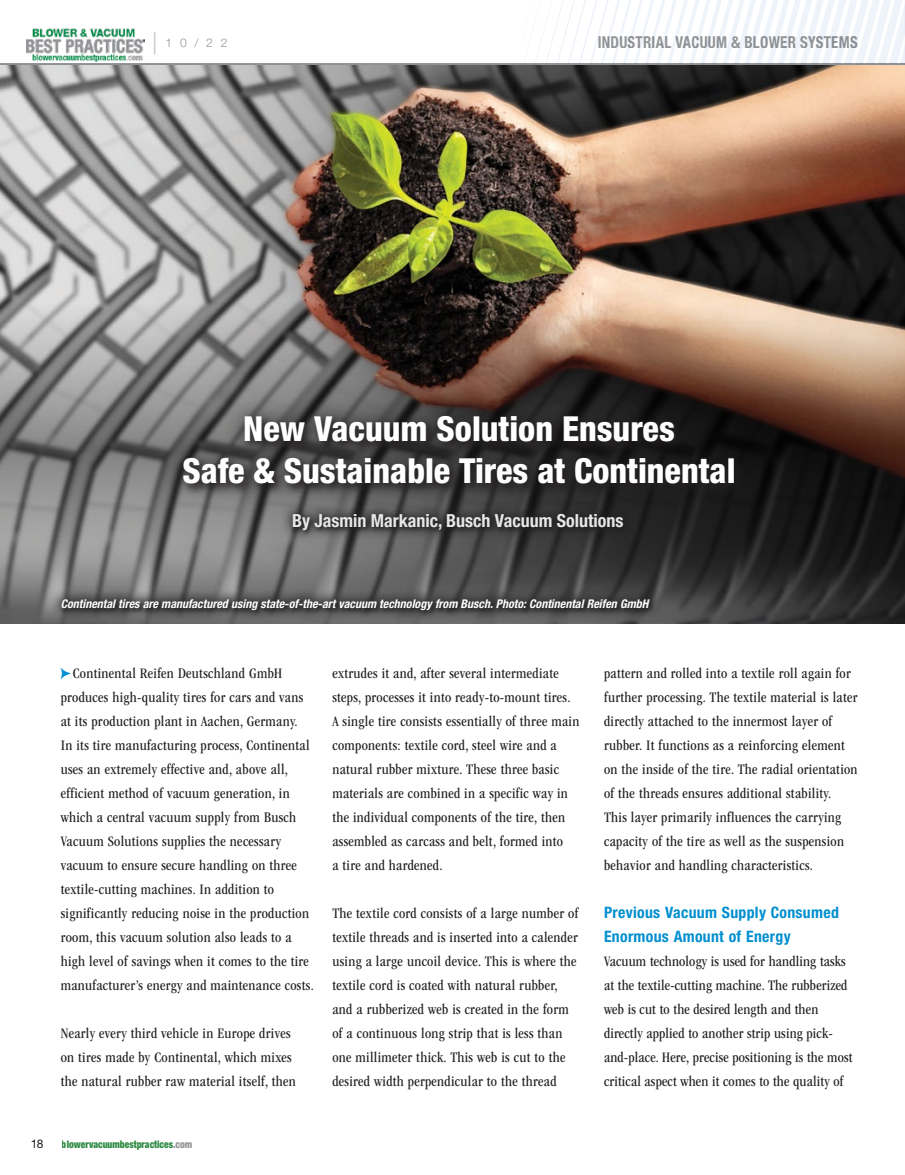
<style>
.page{position:relative;width:905px;height:1175px;background:#fff}
.page>*{position:absolute;margin:0;border:0;box-sizing:border-box;transform-origin:0 0}
.t1{font:800 condensed 34.5px/42px "Helvetica Neue LT Pro";color:#fff;text-align:center}
.t2{font:300 condensed 30px "Helvetica Neue LT Pro";color:#c7c8ca;scale:.9 1}
.t3{font:700 condensed 18px "Helvetica Neue LT Pro";color:#e6e7e8}
.t4{font:700 condensed 16.5px "Helvetica Neue LT Pro";letter-spacing:.02em;color:#939598;scale:.9 1}
.t5{font:700 condensed 15.75px/24px "Helvetica Neue LT Pro";letter-spacing:.02em;color:#008fd0}
.t6{font:condensed 15px/24px "ITC Garamond Std";letter-spacing:.02em;color:#231f20}
.t7{font:italic 700 condensed 12px "Helvetica Neue LT Pro";color:#fff}
.t8{font:300 12px "Helvetica Neue LT Pro";color:#939598}
.t9{font:12px "Helvetica Neue LT Pro";color:#231f20}
.t10{font:900 condensed 10.5px "Helvetica Neue LT Pro";color:#2f8b43;scale:.9 1}
.s1{font-family:"Pointers";font-stretch:normal;color:#008fd0}
.s2{color:#939598}
</style>
<div class="page">
<img style="left:0;top:135px;width:904px;height:488px">
<svg style="left:0;top:299px;width:904px;height:301px;background:#6c625c"></svg>
<svg style="left:0;top:0;width:905px;height:135px"></svg>
<div style="left:161px;top:393px;width:596px;height:114px;background:#231f20;opacity:.5"></div>
<div style="left:280px;top:502px;width:355px;height:41px;background:#231f20;opacity:.75"></div>
<div style="left:49px;top:587px;width:613px;height:35px;background:#231f20;opacity:.75"></div>
<img style="left:26px;top:27px;width:118px;height:35px">
<hr style="left:0;top:64px;width:904px;height:1px;background:#939598">
<h2 class="t2" style="left:152px;top:26px;width:8px">|</h2>
<p class="t8" style="left:165px;top:35px;width:63px">10/22</p>
<p class="t4" style="left:597px;top:32px;width:290px">INDUSTRIAL VACUUM &amp; BLOWER SYSTEMS</p>
<h1 class="t1" style="left:182px;top:407px;width:554px">New Vacuum Solution Ensures<br>Safe &amp; Sustainable Tires at Continental</h1>
<p class="t3" style="left:292px;top:510px;width:333px">By Jasmin Markanic, Busch Vacuum Solutions</p>
<p class="t7" style="left:61px;top:596px;width:589px">Continental tires are manufactured using state-of-the-art vacuum technology from Busch. Photo: Continental Reifen GmbH</p>
<p class="t6" style="left:61px;top:661px;width:255px"><span class="s1">c</span>Continental Reifen Deutschland GmbH produces high-quality tires for cars and vans at its production plant in Aachen, Germany.<br>In its tire manufacturing process, Continental uses an extremely effective and, above all, efficient method of vacuum generation, in which a central vacuum supply from Busch Vacuum Solutions supplies the necessary vacuum to ensure secure handling on three textile-cutting machines. In addition to significantly reducing noise in the production room, this vacuum solution also leads to a high level of savings when it comes to the tire manufacturer’s energy and maintenance costs.</p>
<p class="t6" style="left:61px;top:1021px;width:237px">Nearly every third vehicle in Europe drives on tires made by Continental, which mixes the natural rubber raw material itself, then</p>
<p class="t6" style="left:332px;top:661px;width:248px">extrudes it and, after several intermediate steps, processes it into ready-to-mount tires.<br>A single tire consists essentially of three main components: textile cord, steel wire and a natural rubber mixture. These three basic materials are combined in a specific way in the individual components of the tire, then assembled as carcass and belt, formed into<br>a tire and hardened.</p>
<p class="t6" style="left:332px;top:901px;width:247px">The textile cord consists of a large number of textile threads and is inserted into a calender using a large uncoil device. This is where the textile cord is coated with natural rubber, and a rubberized web is created in the form of a continuous long strip that is less than one millimeter thick. This web is cut to the desired width perpendicular to the thread</p>
<p class="t9" style="left:30px;top:1136px;width:15px">18</p>
<p class="t10" style="left:62px;top:1137px;width:146px">blowervacuumbestpractices<span class="s2">.com</span></p>
<p class="t6" style="left:604px;top:661px;width:255px">pattern and rolled into a textile roll again for further processing. The textile material is later directly attached to the innermost layer of rubber. It functions as a reinforcing element on the inside of the tire. The radial orientation of the threads ensures additional stability.<br>This layer primarily influences the carrying capacity of the tire as well as the suspension behavior and handling characteristics.</p>
<p class="t5" style="left:604px;top:900px;width:236px">Previous Vacuum Supply Consumed<br>Enormous Amount of Energy</p>
<p class="t6" style="left:604px;top:949px;width:250px">Vacuum technology is used for handling tasks at the textile-cutting machine. The rubberized web is cut to the desired length and then directly applied to another strip using pick&shy;and-place. Here, precise positioning is the most critical aspect when it comes to the quality of</p>
</div>
